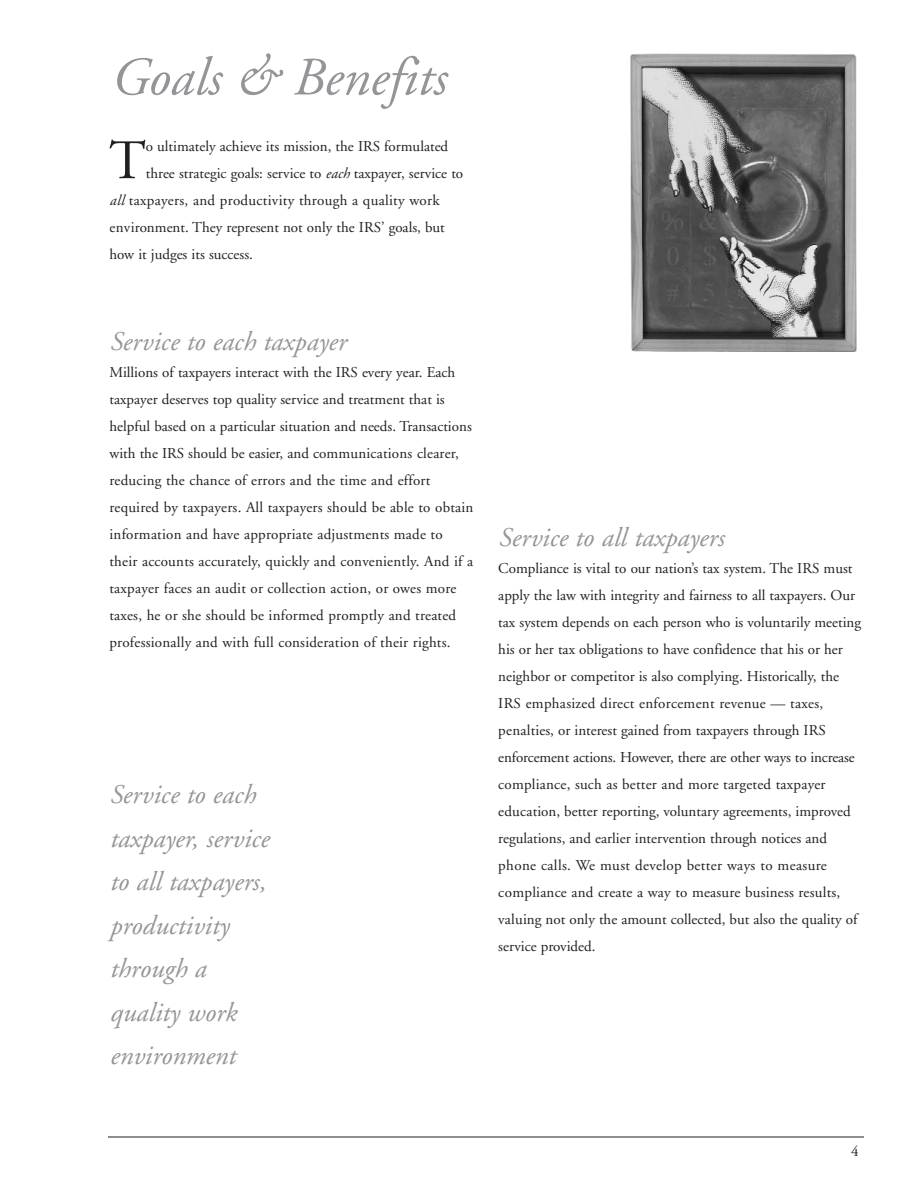
<style>
.page{position:relative;width:918px;height:1188px;background:#fff}
.page>*{position:absolute;margin:0;border:0;box-sizing:border-box;transform-origin:0 0}
.t1{font:55.65px "Adobe Garamond";color:#231f20}
.t2{font:italic 54px "Adobe Garamond";color:#939598}
.t3{font:italic 27px/43.5px "Adobe Garamond";color:#939598}
.t4{font:15px/27px "Adobe Garamond";color:#231f20}
.t5{font:15px "Adobe Garamond";letter-spacing:.02em;color:#231f20}
.s1{font-style:italic}
</style>
<div class="page">
<hr style="left:108px;top:1137px;width:756px;height:1px;background:#231f20">
<img style="left:630px;top:54px;width:227px;height:298px">
<h2 class="t2" style="left:110px;top:56px;width:337px">Goals &amp; Benefits</h2>
<h1 class="t1" style="left:109px;top:138px;width:38px">T</h1>
<p class="t4" style="left:146px;top:134px;width:304px">o ultimately achieve its mission, the IRS formulated</p>
<p class="t4" style="left:146px;top:161px;width:319px">three strategic goals: service to <span class="s1">each</span> taxpayer, service to</p>
<p class="t5" style="left:109px;top:194px;width:332px"><span class="s1">all</span> taxpayers, and productivity through a quality work</p>
<p class="t4" style="left:109px;top:215px;width:337px">environment. They represent not only the IRS’ goals, but</p>
<p class="t4" style="left:109px;top:242px;width:145px">how it judges its success.</p>
<h3 class="t3" style="left:110px;top:322px;width:238px">Service to each taxpayer</h3>
<p class="t4" style="left:110px;top:360px;width:365px">Millions of taxpayers interact with the IRS every year. Each taxpayer deserves top quality service and treatment that is helpful based on a particular situation and needs. Transactions with the IRS should be easier, and communications clearer, reducing the chance of errors and the time and effort required by taxpayers. All taxpayers should be able to obtain information and have appropriate adjustments made to their accounts accurately, quickly and conveniently. And if a taxpayer faces an audit or collection action, or owes more taxes, he or she should be informed promptly and treated professionally and with full consideration of their rights.</p>
<h3 class="t3" style="left:110px;top:776px;width:161px">Service to each taxpayer, service to all taxpayers, productivity through a quality work environment</h3>
<h3 class="t3" style="left:498px;top:519px;width:227px">Service to all taxpayers</h3>
<p class="t4" style="left:498px;top:557px;width:364px">Compliance is vital to our nation’s tax system. The IRS must apply the law with integrity and fairness to all taxpayers. Our tax system depends on each person who is voluntarily meeting his or her tax obligations to have confidence that his or her neighbor or competitor is also complying. Historically, the IRS emphasized direct enforcement revenue — taxes, penalties, or interest gained from taxpayers through IRS enforcement actions. However, there are other ways to increase compliance, such as better and more targeted taxpayer education, better reporting, voluntary agreements, improved regulations, and earlier intervention through notices and phone calls. We must develop better ways to measure compliance and create a way to measure business results, valuing not only the amount collected, but also the quality of service provided.</p>
<p class="t4" style="left:851px;top:1139px;width:9px">4</p>
</div>
